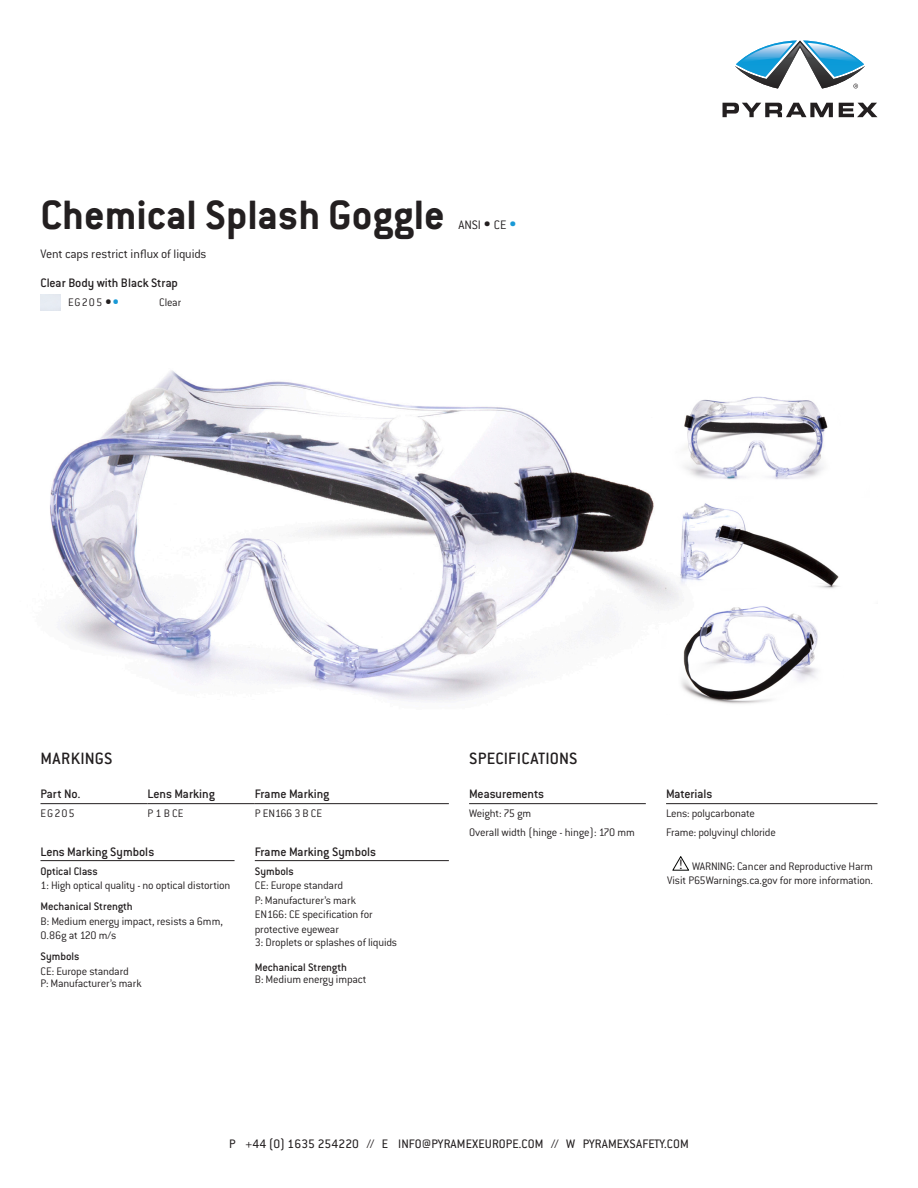
<style>
.page{position:relative;width:918px;height:1188px;background:#fff}
.page>*{position:absolute;margin:0;border:0;box-sizing:border-box;transform-origin:0 0}
.Model_Name{font:700 45px "Conduit ITC Std";color:#231f20}
.Description___no_rul{font:500 18px "Conduit ITC Std";letter-spacing:.01em;color:#231f20}
.Description___no_rul-2{font:500 13.5px "Conduit ITC Std";letter-spacing:-.01em;color:#231f20}
.t1{font:13.5px "Conduit ITC Std";letter-spacing:.01em;color:#231f20}
.Description___no_rul-3{font:300 13.5px "Conduit ITC Std";letter-spacing:-.005em;color:#231f20}
.Description___no_rul-4{font:300 12px/14.4px "Conduit ITC Std";letter-spacing:-.015em;color:#231f20}
.Part_No{font:300 12px "Conduit ITC Std";letter-spacing:-.015em;color:#231f20}
.s1{font-weight:900;font-size:13.8px}
.s2{font-weight:900;font-size:13.8px;color:#1999d6}
.s3{font-weight:400;font-size:16.5px}
.s4{font-weight:400;font-size:16.5px;color:#1999d6}
.s5{font-weight:500}
.s6{font-weight:400;font-size:15px}
</style>
<div class="page">
<svg style="left:723px;top:103px;width:154px;height:14px"></svg>
<svg style="left:735px;top:40px;width:130px;height:49px"></svg>
<img style="left:50px;top:370px;width:597px;height:331px">
<img style="left:647px;top:498px;width:192px;height:104px">
<img style="left:652px;top:589px;width:187px;height:115px">
<img style="left:642px;top:382px;width:186px;height:116px">
<hr style="left:469px;top:803px;width:177px;height:1px;background:#231f20">
<hr style="left:666px;top:803px;width:212px;height:1px;background:#231f20">
<svg style="left:148px;top:804px;width:301px;height:1px"></svg>
<hr style="left:40px;top:803px;width:108px;height:1px;background:#231f20">
<hr style="left:148px;top:803px;width:107px;height:1px;background:#231f20">
<hr style="left:255px;top:803px;width:194px;height:1px;background:#231f20">
<svg style="left:673px;top:856px;width:16px;height:15px"></svg>
<hr style="left:40px;top:860px;width:195px;height:1px;background:#231f20">
<hr style="left:255px;top:860px;width:194px;height:1px;background:#231f20">
<p class="Model_Name" style="left:40px;top:188px;width:406px">Chemical Splash Goggle</p>
<p class="Description___no_rul-2" style="left:40px;top:274px;width:139px">Clear Body with Black Strap</p>
<p class="Part_No" style="left:68px;top:295px;width:52px">EG205 <span class="s1">•</span><span class="s2">•</span></p>
<p class="Part_No" style="left:159px;top:295px;width:23px">Clear</p>
<p class="Description___no_rul-3" style="left:40px;top:246px;width:168px">Vent caps restrict influx of liquids</p>
<p class="Description___no_rul-3" style="left:458px;top:217px;width:60px">ANSI <span class="s3">•</span> CE <span class="s4">•</span></p>
<p class="Description___no_rul" style="left:40px;top:748px;width:73px">MARKINGS</p>
<p class="Description___no_rul" style="left:469px;top:748px;width:110px">SPECIFICATIONS</p>
<p class="Description___no_rul-2" style="left:40px;top:786px;width:41px">Part No.</p>
<p class="Description___no_rul-2" style="left:148px;top:786px;width:69px">Lens Marking</p>
<p class="Description___no_rul-2" style="left:255px;top:786px;width:76px">Frame Marking</p>
<p class="Part_No" style="left:40px;top:806px;width:36px">EG205</p>
<p class="Part_No" style="left:148px;top:806px;width:37px">P 1 B CE</p>
<p class="Part_No" style="left:255px;top:806px;width:69px">P EN166 3 B CE</p>
<p class="Description___no_rul-2" style="left:40px;top:843px;width:115px">Lens Marking Symbols</p>
<p class="Description___no_rul-4" style="left:40px;top:864px;width:191px"><span class="s5">Optical Class<br></span>1: High optical quality - no optical distortion</p>
<p class="Description___no_rul-4" style="left:40px;top:899px;width:184px"><span class="s5">Mechanical Strength<br></span>B: Medium energy impact, resists a 6mm,<br>0.86g at 120 m/s</p>
<p class="Description___no_rul-4" style="left:40px;top:949px;width:90px"><span class="s5">Symbols<br></span>CE: Europe standard</p>
<p class="Description___no_rul-4" style="left:40px;top:976px;width:103px">P: Manufacturer’s mark</p>
<p class="Description___no_rul-2" style="left:255px;top:843px;width:123px">Frame Marking Symbols</p>
<p class="Description___no_rul-4" style="left:255px;top:864px;width:144px"><span class="s5">Symbols<br></span>CE: Europe standard<br>P: Manufacturer’s mark<br>EN166: CE specification for protective eyewear<br>3: Droplets or splashes of liquids</p>
<p class="Description___no_rul-4" style="left:255px;top:961px;width:113px;line-height:12px"><span class="s5">Mechanical Strength<br></span>B: Medium energy impact</p>
<p class="Description___no_rul-2" style="left:469px;top:786px;width:77px">Measurements</p>
<p class="Part_No" style="left:469px;top:806px;width:64px">Weight: 75 gm</p>
<p class="Part_No" style="left:469px;top:825px;width:167px">Overall width (hinge - hinge): 170 mm</p>
<p class="Description___no_rul-2" style="left:666px;top:786px;width:48px">Materials</p>
<p class="Part_No" style="left:666px;top:806px;width:90px">Lens: polycarbonate</p>
<p class="Part_No" style="left:666px;top:825px;width:111px">Frame: polyvinyl chloride</p>
<p class="Description___no_rul-4" style="left:667px;top:858px;width:207px;text-align:right"><span class="s6">!</span> WARNING: Cancer and Reproductive Harm<br>Visit P65Warnings.ca.gov for more information.</p>
<p class="t1" style="left:229px;top:1135px;width:461px">P +44 (0) 1635 254220 // E INFO@PYRAMEXEUROPE.COM // W PYRAMEXSAFETY.COM</p>
</div>
